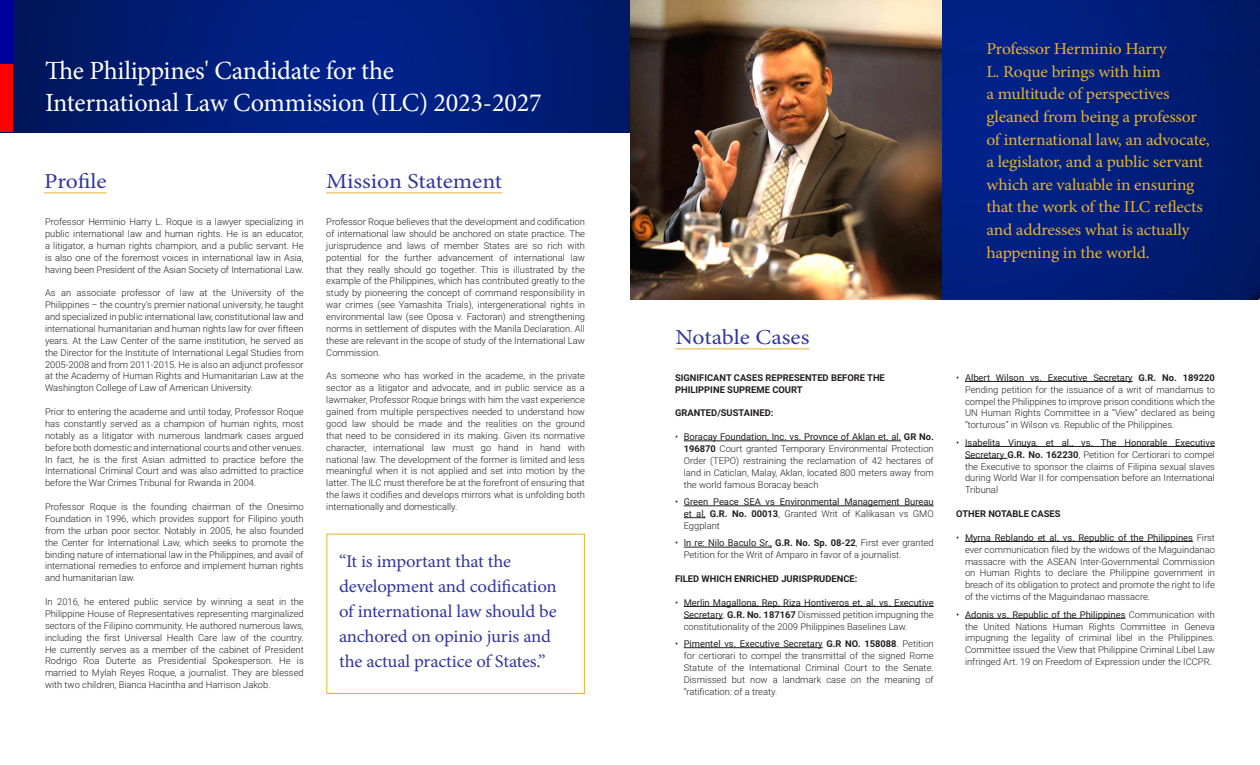
<style>
.page{position:relative;width:1260px;height:765px;background:#fff}
.page>*{position:absolute;margin:0;border:0;box-sizing:border-box;transform-origin:0 0}
.t1{font:26.25px "Minion Pro";letter-spacing:-.01em;color:#fff}
.t2{font:21.38px "Minion Pro";letter-spacing:-.005em;color:#33369d;scale:1.11 1}
.t3{font:17.75px/25px "Minion Pro";letter-spacing:-.015em;color:#33369d;scale:1.05 1}
.t4{font:16.62px/22.6px "Minion Pro";letter-spacing:-.01em;color:#e6b134;scale:1.05 1}
.t5{font:300 9.38px/11.9px "Roboto";color:#231f20;text-align:justify}
.t6{font:700 9.38px/11.9px "Roboto";color:#231f20}
.t7{font:9.38px/11.9px "Roboto";color:#231f20;text-align:justify}
.s1{font-weight:400}
.s2{font-weight:700}
.s3{font-weight:300}
</style>
<div class="page">
<img style="left:0;top:0;width:630px;height:132px">
<img style="left:941px;top:0;width:319px;height:51px">
<img style="left:941px;top:51px;width:319px;height:249px">
<hr style="left:44px;top:192px;width:63px;height:1px;background:#e6b134">
<hr style="left:326px;top:192px;width:176px;height:1px;background:#e6b134">
<hr style="left:684px;top:441px;width:217px;height:1px;background:#231f20">
<hr style="left:684px;top:506px;width:250px;height:1px;background:#231f20">
<svg style="left:684px;top:517px;width:21px;height:1px"></svg>
<hr style="left:684px;top:547px;width:88px;height:1px;background:#231f20">
<hr style="left:684px;top:606px;width:250px;height:1px;background:#231f20">
<hr style="left:684px;top:618px;width:39px;height:1px;background:#231f20">
<hr style="left:684px;top:647px;width:139px;height:1px;background:#231f20">
<hr style="left:675px;top:348px;width:134px;height:1px;background:#e6b134">
<hr style="left:965px;top:381px;width:168px;height:1px;background:#231f20">
<hr style="left:965px;top:446px;width:250px;height:1px;background:#231f20">
<hr style="left:965px;top:458px;width:42px;height:1px;background:#231f20">
<hr style="left:965px;top:541px;width:228px;height:1px;background:#231f20">
<hr style="left:965px;top:618px;width:161px;height:1px;background:#231f20">
<img style="left:630px;top:0;width:311px;height:300px">
<div style="left:0;top:0;width:12px;height:73px;background:#00009c"></div>
<div style="left:0;top:64px;width:12px;height:67px;background:#fe0000"></div>
<div style="left:326px;top:534px;width:259px;height:160px;border:1px solid #e6b134"></div>
<p class="t1" style="left:45px;top:53px;width:350px">The Philippines' Candidate for the</p>
<p class="t1" style="left:45px;top:85px;width:498px">International Law Commission (ILC) 2023-2027</p>
<p class="t2" style="left:44px;top:167px;width:58px">Profile</p>
<p class="t2" style="left:326px;top:167px;width:160px">Mission Statement</p>
<p class="t5" style="left:45px;top:215px;width:260px">Professor Herminio Harry L. Roque is a lawyer specializing in public international law and human rights. He is an educator, a litigator, a human rights champion, and a public servant. He is also one of the foremost voices in international law in Asia, having been President of the Asian Society of International Law.</p>
<p class="t5" style="left:45px;top:287px;width:260px">As an associate professor of law at the University of the Philippines – the country’s premier national university, he taught and specialized in public international law, constitutional law and international humanitarian and human rights law for over fifteen years. At the Law Center of the same institution, he served as the Director for the Institute of International Legal Studies from 2005-2008 and from 2011-2015. He is also an adjunct professor at the Academy of Human Rights and Humanitarian Law at the Washington College of Law of American University.</p>
<p class="t5" style="left:45px;top:405px;width:260px">Prior to entering the academe and until today, Professor Roque has constantly served as a champion of human rights, most notably as a litigator with numerous landmark cases argued before both domestic and international courts and other venues.<br>In fact, he is the first Asian admitted to practice before the International Criminal Court and was also admitted to practice before the War Crimes Tribunal for Rwanda in 2004.</p>
<p class="t5" style="left:45px;top:500px;width:260px">Professor Roque is the founding chairman of the Onesimo Foundation in 1996, which provides support for Filipino youth from the urban poor sector. Notably in 2005, he also founded the Center for International Law, which seeks to promote the binding nature of international law in the Philippines, and avail of international remedies to enforce and implement human rights and humanitarian law.</p>
<p class="t5" style="left:45px;top:595px;width:260px">In 2016, he entered public service by winning a seat in the Philippine House of Representatives representing marginalized sectors of the Filipino community. He authored numerous laws, including the first Universal Health Care law of the country.<br>He currently serves as a member of the cabinet of President Rodrigo Roa Duterte as Presidential Spokesperson. He is married to Mylah Reyes Roque, a journalist. They are blessed with two children, Bianca Hacintha and Harrison Jakob.</p>
<p class="t5" style="left:326px;top:215px;width:260px">Professor Roque believes that the development and codification of international law should be anchored on state practice. The jurisprudence and laws of member States are so rich with potential for the further advancement of international law that they really should go together. This is illustrated by the example of the Philippines, which has contributed greatly to the study by pioneering the concept of command responsibility in war crimes (see Yamashita Trials), intergenerational rights in environmental law (see Oposa v. Factoran) and strengthening norms in settlement of disputes with the Manila Declaration. All these are relevant in the scope of study of the International Law Commission.</p>
<p class="t5" style="left:326px;top:370px;width:260px">As someone who has worked in the academe, in the private sector as a litigator and advocate, and in public service as a lawmaker, Professor Roque brings with him the vast experience gained from multiple perspectives needed to understand how good law should be made and the realities on the ground that need to be considered in its making. Given its normative character, international law must go hand in hand with national law. The development of the former is limited and less meaningful when it is not applied and set into motion by the latter. The ILC must therefore be at the forefront of ensuring that the laws it codifies and develops mirrors what is unfolding both internationally and domestically.</p>
<p class="t3" style="left:339px;top:549px;width:209px">“It is important that the development and codification of international law should be anchored on opinio juris and the actual practice of States.”</p>
<p class="t4" style="left:986px;top:38px;width:214px">Professor Herminio Harry<br>L. Roque brings with him<br>a multitude of perspectives gleaned from being a professor of international law, an advocate, a legislator, and a public servant which are valuable in ensuring that the work of the ILC reflects and addresses what is actually happening in the world.</p>
<p class="t2" style="left:675px;top:323px;width:122px">Notable Cases</p>
<p class="t6" style="left:675px;top:371px;width:211px">SIGNIFICANT CASES REPRESENTED BEFORE THE<br>PHILIPPINE SUPREME COURT</p>
<p class="t6" style="left:675px;top:407px;width:100px">GRANTED/SUSTAINED:</p>
<p class="t5" style="left:684px;top:431px;width:251px;text-indent:-9px">• <span class="s1">Boracay Foundation, Inc. vs. Provnce of Aklan et. al.</span> <span class="s2">GR No.<br>196870</span> Court granted Temporary Environmental Protection Order (TEPO) restraining the reclamation of 42 hectares of land in Caticlan, Malay, Aklan, located 800 meters away from the world famous Boracay beach</p>
<p class="t7" style="left:684px;top:496px;width:252px;text-indent:-9px"><span class="s3">•</span> Green Peace SEA vs Environmental Management Bureau et al, <span class="s2">G.R. No. 00013</span><span class="s3">, Granted Writ of Kalikasan vs GMO Eggplant</span></p>
<p class="t5" style="left:684px;top:537px;width:252px;text-indent:-9px">• <span class="s1">In re: Nilo Baculo Sr.,</span> <span class="s2">G.R. No. Sp. 08-22</span>, First ever granted<br>Petition for the Writ of Amparo in favor of a journalist.</p>
<p class="t6" style="left:675px;top:572px;width:184px">FILED WHICH ENRICHED JURISPRUDENCE:</p>
<p class="t5" style="left:684px;top:596px;width:252px;text-indent:-9px">• <span class="s1">Merlin Magallona, Rep. Riza Hontiveros et. al. vs. Executive Secretary</span>. <span class="s2">G.R. No. 187167</span> Dismissed petition impugning the constitutionality of the 2009 Philippines Baselines Law.</p>
<p class="t5" style="left:684px;top:637px;width:252px;text-indent:-9px">• <span class="s1">Pimentel vs. Executive Secretary</span> <span class="s2">G.R NO. 158088</span>. Petition for certiorari to compel the transmittal of the signed Rome Statute of the International Criminal Court to the Senate.<br>Dismissed but now a landmark case on the meaning of “ratification: of a treaty.</p>
<p class="t5" style="left:965px;top:371px;width:252px;text-indent:-9px">• <span class="s1">Albert Wilson vs. Executive Secretary</span> <span class="s2">G.R. No. 189220<br></span>Pending petition for the issuance of a writ of mandamus to compel the Philippines to improve prison conditions which the UN Human Rights Committee in a “View” declared as being “torturous” in Wilson vs. Republic of the Philippines.</p>
<p class="t5" style="left:965px;top:436px;width:252px;text-indent:-9px">• <span class="s1">Isabelita Vinuya, et al., vs. The Honorable Executive Secretary</span> <span class="s2">G.R. No. 162230</span>, Petition for Certiorari to compel the Executive to sponsor the claims of Filipina sexual slaves during World War II for compensation before an International Tribunal</p>
<p class="t6" style="left:956px;top:507px;width:106px">OTHER NOTABLE CASES</p>
<p class="t5" style="left:965px;top:531px;width:252px;text-indent:-9px">• <span class="s1">Myrna Reblando et al. vs. Republic of the Philippines</span> First ever communication filed by the widows of the Maguindanao massacre with the ASEAN Inter-Governmental Commission on Human Rights to declare the Philippine government in breach of its obligation to protect and promote the right to life of the victims of the Maguindanao massacre.</p>
<p class="t5" style="left:965px;top:608px;width:252px;text-indent:-9px">• <span class="s1">Adonis vs. Republic of the Philippines</span> Communication with the United Nations Human Rights Committee in Geneva impugning the legality of criminal libel in the Philippines.<br>Committee issued the View that Philippine Criminal Libel Law infringed Art. 19 on Freedom of Expression under the ICCPR.</p>
</div>
